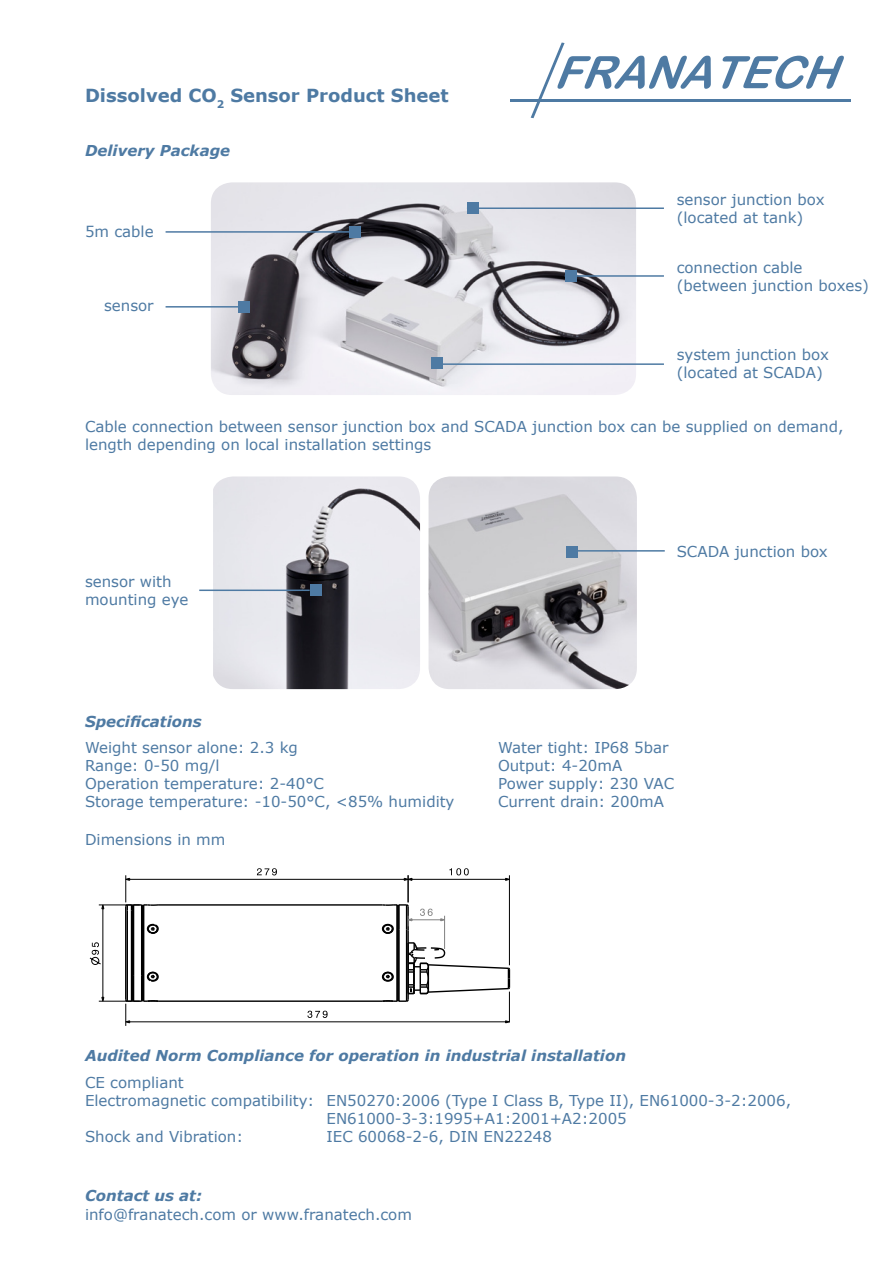
<style>
.page{position:relative;width:893px;height:1263px;background:#fff}
.page>*{position:absolute;margin:0;border:0;box-sizing:border-box;transform-origin:0 0}
.t1{font:700 18px "Verdana";color:#4e7aa3}
.t2{font:15px/18px "Verdana";color:#4e7aa3}
.t3{font:italic 700 15px "Verdana";color:#4e7aa3}
</style>
<div class="page">
<svg style="left:722px;top:56px;width:122px;height:33px"></svg>
<hr style="left:510px;top:99px;width:340px;height:3px;background:#4e7aa3">
<svg style="left:531px;top:43px;width:180px;height:75px"></svg>
<hr style="left:158px;top:904px;width:225px;height:2px;background:#000">
<hr style="left:127px;top:911px;width:1px;height:90px;background:#000">
<hr style="left:131px;top:911px;width:1px;height:90px;background:#000">
<hr style="left:133px;top:905px;width:1px;height:71px;background:#000">
<hr style="left:143px;top:905px;width:1px;height:96px;background:#000">
<hr style="left:158px;top:1000px;width:225px;height:2px;background:#000">
<hr style="left:125px;top:912px;width:1px;height:88px;background:#000">
<hr style="left:132px;top:911px;width:1px;height:89px;background:#000">
<hr style="left:142px;top:906px;width:1px;height:94px;background:#000">
<svg style="left:146px;top:923px;width:13px;height:11px"></svg>
<hr style="left:141px;top:905px;width:1px;height:71px;background:#000">
<svg style="left:257px;top:868px;width:20px;height:7px"></svg>
<hr style="left:130px;top:879px;width:274px;height:1px;background:#000">
<hr style="left:99px;top:904px;width:41px;height:1px;background:#000">
<svg style="left:124px;top:875px;width:36px;height:37px"></svg>
<svg style="left:89px;top:942px;width:12px;height:23px"></svg>
<svg style="left:307px;top:1011px;width:21px;height:7px"></svg>
<hr style="left:103px;top:909px;width:1px;height:88px;background:#000">
<hr style="left:509px;top:991px;width:1px;height:35px;background:#000">
<hr style="left:130px;top:1021px;width:375px;height:1px;background:#000">
<hr style="left:99px;top:1001px;width:41px;height:1px;background:#000">
<svg style="left:101px;top:904px;width:4px;height:6px"></svg>
<svg style="left:124px;top:971px;width:36px;height:55px"></svg>
<svg style="left:381px;top:868px;width:130px;height:135px"></svg>
<svg style="left:101px;top:996px;width:4px;height:6px"></svg>
<svg style="left:505px;top:1020px;width:5px;height:4px"></svg>
<img style="left:213px;top:476px;width:207px;height:213px">
<img style="left:429px;top:476px;width:208px;height:213px">
<div style="left:310px;top:584px;width:12px;height:12px;background:#4e7aa3"></div>
<hr style="left:199px;top:589px;width:111px;height:2px;background:#4e7aa3">
<div style="left:566px;top:546px;width:12px;height:11px;background:#4e7aa3"></div>
<hr style="left:566px;top:550px;width:99px;height:2px;background:#4e7aa3">
<img style="left:211px;top:182px;width:425px;height:213px">
<div style="left:467px;top:202px;width:12px;height:12px;background:#4e7aa3"></div>
<hr style="left:467px;top:207px;width:197px;height:2px;background:#4e7aa3">
<div style="left:565px;top:270px;width:11px;height:12px;background:#4e7aa3"></div>
<hr style="left:565px;top:275px;width:99px;height:2px;background:#4e7aa3">
<div style="left:238px;top:301px;width:12px;height:12px;background:#4e7aa3"></div>
<hr style="left:166px;top:306px;width:78px;height:2px;background:#4e7aa3">
<div style="left:349px;top:226px;width:12px;height:12px;background:#4e7aa3"></div>
<hr style="left:166px;top:231px;width:183px;height:2px;background:#4e7aa3">
<div style="left:431px;top:357px;width:12px;height:12px;background:#4e7aa3"></div>
<hr style="left:439px;top:363px;width:225px;height:2px;background:#4e7aa3">
<p class="t1" style="left:85px;top:83px;width:365px">Dissolved CO<sub>2</sub> Sensor Product Sheet</p>
<p class="t3" style="left:85px;top:140px;width:147px">Delivery Package</p>
<p class="t2" style="left:85px;top:222px;width:70px">5m cable</p>
<p class="t2" style="left:104px;top:296px;width:51px">sensor</p>
<p class="t2" style="left:677px;top:190px;width:149px">sensor junction box (located at tank)</p>
<p class="t2" style="left:677px;top:258px;width:194px">connection cable (between junction boxes)</p>
<p class="t2" style="left:677px;top:345px;width:154px">system junction box (located at SCADA)</p>
<p class="t2" style="left:85px;top:418px;width:760px">Cable connection between sensor junction box and SCADA junction box can be supplied on demand, length depending on local installation settings</p>
<p class="t2" style="left:85px;top:572px;width:105px">sensor with mounting eye</p>
<p class="t2" style="left:677px;top:542px;width:153px">SCADA junction box</p>
<p class="t3" style="left:85px;top:710px;width:118px">Specifications</p>
<p class="t2" style="left:85px;top:738px;width:371px">Weight sensor alone: 2.3 kg<br>Range: 0-50 mg/l<br>Operation temperature: 2-40°C<br>Storage temperature: -10-50°C, &lt;85% humidity</p>
<p class="t2" style="left:498px;top:738px;width:178px">Water tight: IP68 5bar<br>Output: 4-20mA<br>Power supply: 230 VAC<br>Current drain: 200mA</p>
<p class="t2" style="left:85px;top:830px;width:142px">Dimensions in mm</p>
<p class="t3" style="left:85px;top:1045px;width:542px">Audited Norm Compliance for operation in industrial installation</p>
<p class="t2" style="left:85px;top:1073px;width:100px">CE compliant</p>
<p class="t2" style="left:85px;top:1091px;width:708px">Electromagnetic compatibility: EN50270:2006 (Type I Class B, Type II), EN61000-3-2:2006,</p>
<p class="t2" style="left:327px;top:1109px;width:302px">EN61000-3-3:1995+A1:2001+A2:2005</p>
<p class="t2" style="left:85px;top:1127px;width:160px">Shock and Vibration:</p>
<p class="t2" style="left:327px;top:1127px;width:227px">IEC 60068-2-6, DIN EN22248</p>
<p class="t3" style="left:85px;top:1185px;width:119px">Contact us at:</p>
<p class="t2" style="left:85px;top:1206px;width:328px">info@franatech.com or www.franatech.com</p>
</div>
